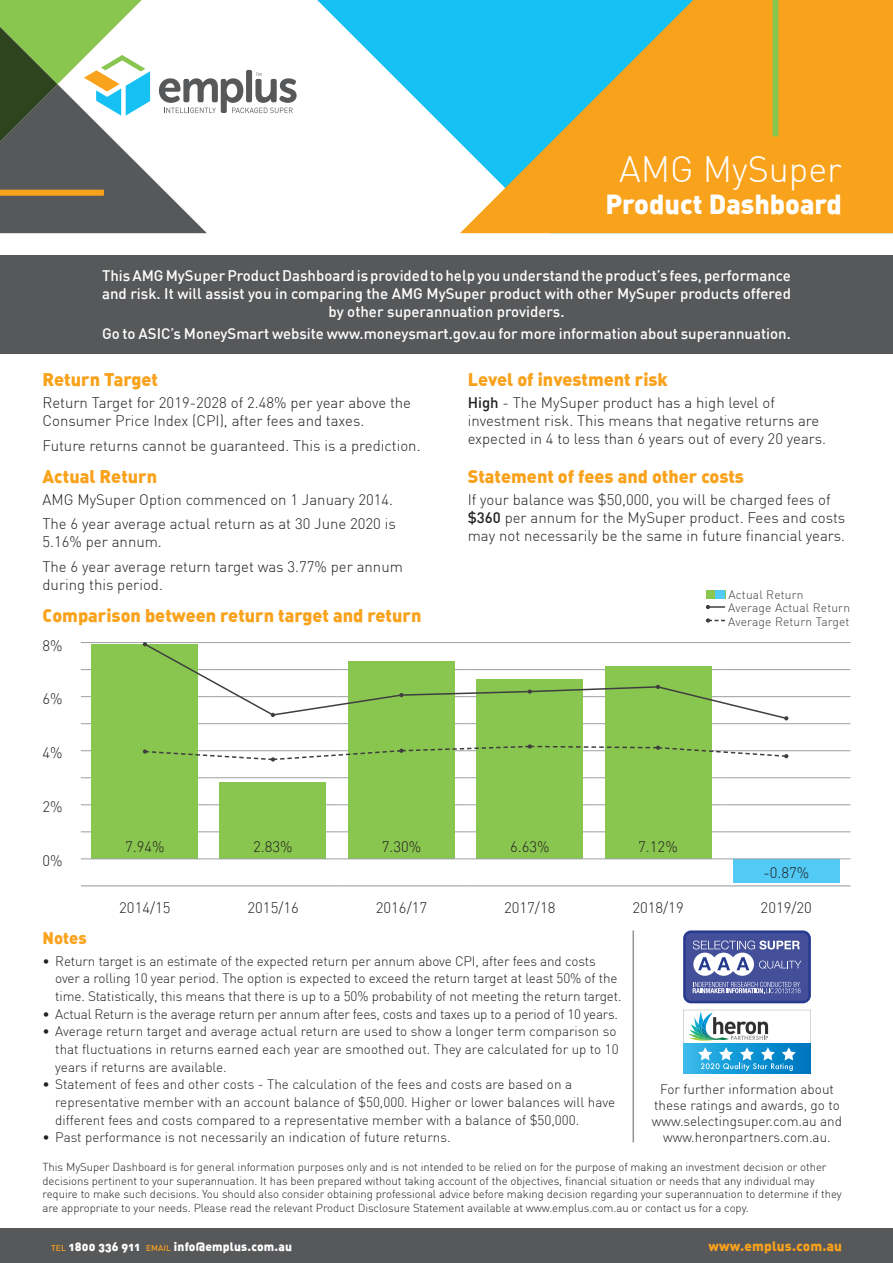
<style>
.page{position:relative;width:893px;height:1263px;background:#fff}
.page>*{position:absolute;margin:0;border:0;box-sizing:border-box;transform-origin:0 0}
.t1{font:300 36px "DIN";color:#fff}
.t2{font:27px "DIN Black Alternate";color:#fff}
.t3{font:18px "DIN Black Alternate";color:#f9a21c}
.t4{font:16.5px "DIN Black Alternate";color:#f9a21c}
.t5{font:300 15px/18px "DIN";color:#231f20}
.t6{font:500 15px/18px "DIN";color:#fff;text-align:center}
.t7{font:300 13.5px/17.7px "DIN";color:#231f20}
.t8{font:300 13.5px "DIN";letter-spacing:-.02em;color:#231f20}
.t9{font:13.5px "DIN Black Alternate";letter-spacing:.015em;color:#f9a21c}
.t10{font:300 12px/13.5px "DIN";letter-spacing:.015em;color:#3e3e3f}
.t11{font:12px "DIN Black Alternate";letter-spacing:.015em;color:#fff}
.t12{font:300 11.4px/13.6px "DIN";letter-spacing:-.005em;color:#231f20}
.s1{font-weight:500}
.s2{font-family:"DIN";font-weight:500;font-size:8.4px;color:#f9a21c}
</style>
<div class="page">
<hr style="left:81px;top:696px;width:128px;height:1px;background:#9d9fa2">
<hr style="left:722px;top:696px;width:128px;height:1px;background:#9d9fa2">
<hr style="left:81px;top:723px;width:128px;height:1px;background:#9d9fa2">
<hr style="left:209px;top:723px;width:128px;height:1px;background:#9d9fa2">
<hr style="left:337px;top:723px;width:129px;height:1px;background:#9d9fa2">
<hr style="left:466px;top:723px;width:128px;height:1px;background:#9d9fa2">
<hr style="left:594px;top:723px;width:128px;height:1px;background:#9d9fa2">
<hr style="left:722px;top:723px;width:128px;height:1px;background:#9d9fa2">
<hr style="left:81px;top:750px;width:128px;height:1px;background:#9d9fa2">
<hr style="left:722px;top:750px;width:128px;height:1px;background:#9d9fa2">
<hr style="left:81px;top:777px;width:128px;height:1px;background:#9d9fa2">
<hr style="left:209px;top:777px;width:128px;height:1px;background:#9d9fa2">
<hr style="left:337px;top:777px;width:129px;height:1px;background:#9d9fa2">
<hr style="left:466px;top:777px;width:128px;height:1px;background:#9d9fa2">
<hr style="left:594px;top:777px;width:128px;height:1px;background:#9d9fa2">
<hr style="left:722px;top:777px;width:128px;height:1px;background:#9d9fa2">
<hr style="left:81px;top:804px;width:128px;height:1px;background:#9d9fa2">
<hr style="left:209px;top:804px;width:128px;height:1px;background:#9d9fa2">
<hr style="left:337px;top:804px;width:129px;height:1px;background:#9d9fa2">
<hr style="left:466px;top:804px;width:128px;height:1px;background:#9d9fa2">
<hr style="left:594px;top:804px;width:128px;height:1px;background:#9d9fa2">
<hr style="left:722px;top:804px;width:128px;height:1px;background:#9d9fa2">
<hr style="left:81px;top:831px;width:128px;height:1px;background:#9d9fa2">
<hr style="left:209px;top:831px;width:128px;height:1px;background:#9d9fa2">
<hr style="left:337px;top:831px;width:129px;height:1px;background:#9d9fa2">
<hr style="left:466px;top:831px;width:128px;height:1px;background:#9d9fa2">
<hr style="left:594px;top:831px;width:128px;height:1px;background:#9d9fa2">
<hr style="left:722px;top:831px;width:128px;height:1px;background:#9d9fa2">
<hr style="left:81px;top:642px;width:128px;height:1px;background:#9d9fa2">
<hr style="left:722px;top:642px;width:128px;height:1px;background:#9d9fa2">
<hr style="left:81px;top:669px;width:128px;height:1px;background:#9d9fa2">
<hr style="left:722px;top:669px;width:128px;height:1px;background:#9d9fa2">
<hr style="left:81px;top:885px;width:128px;height:1px;background:#939598">
<hr style="left:209px;top:885px;width:128px;height:1px;background:#939598">
<hr style="left:337px;top:885px;width:129px;height:1px;background:#939598">
<hr style="left:466px;top:885px;width:128px;height:1px;background:#939598">
<hr style="left:594px;top:885px;width:128px;height:1px;background:#939598">
<hr style="left:722px;top:885px;width:128px;height:1px;background:#939598">
<div style="left:605px;top:666px;width:106px;height:193px;background:#89c650"></div>
<div style="left:220px;top:782px;width:106px;height:77px;background:#89c650"></div>
<div style="left:348px;top:661px;width:107px;height:198px;background:#89c650"></div>
<div style="left:477px;top:680px;width:106px;height:179px;background:#89c650"></div>
<div style="left:733px;top:859px;width:106px;height:23px;background:#51caf5"></div>
<div style="left:92px;top:644px;width:106px;height:215px;background:#89c650"></div>
<hr style="left:81px;top:858px;width:769px;height:1px;background:#9d9fa2">
<svg style="left:143px;top:642px;width:645px;height:78px"></svg>
<svg style="left:143px;top:744px;width:645px;height:17px"></svg>
<svg style="left:317px;top:0;width:143px;height:143px"></svg>
<svg style="left:460px;top:0;width:433px;height:233px;background:#bfab56"></svg>
<div style="left:772px;top:0;width:6px;height:136px;background:#89c650"></div>
<div style="left:0;top:1229px;width:893px;height:34px;background:#57585a"></div>
<div style="left:0;top:255px;width:893px;height:99px;background:#57585a"></div>
<svg style="left:0;top:0;width:297px;height:233px"></svg>
<hr style="left:632px;top:930px;width:2px;height:212px;background:#939598">
<div style="left:684px;top:932px;width:126px;height:70px;background:#444f9a;border-radius:7px"></div>
<div style="left:683px;top:930px;width:128px;height:73px;border:2px solid #263a8e;border-radius:7px"></div>
<svg style="left:693px;top:982px;width:107px;height:11px"></svg>
<svg style="left:693px;top:940px;width:108px;height:36px"></svg>
<svg style="left:683px;top:1010px;width:128px;height:64px"></svg>
<div style="left:706px;top:590px;width:19px;height:9px;background:#89c650"></div>
<div style="left:716px;top:590px;width:9px;height:9px;background:#51caf5"></div>
<svg style="left:706px;top:605px;width:19px;height:4px"></svg>
<svg style="left:706px;top:618px;width:19px;height:5px"></svg>
<h1 class="t1" style="left:619px;top:147px;width:224px">AMG MySuper</h1>
<h2 class="t2" style="left:605px;top:186px;width:238px">Product Dashboard</h2>
<p class="t6" style="left:102px;top:266px;width:690px">This AMG MySuper Product Dashboard is provided to help you understand the product’s fees, performance and risk. It will assist you in comparing the AMG MySuper product with other MySuper products offered by other superannuation providers.</p>
<p class="t6" style="left:102px;top:324px;width:690px">Go to ASIC’s MoneySmart website www.moneysmart.gov.au for more information about superannuation.</p>
<h3 class="t3" style="left:43px;top:367px;width:117px">Return Target</h3>
<p class="t5" style="left:43px;top:394px;width:370px">Return Target for 2019-2028 of 2.48% per year above the<br>Consumer Price Index (CPI), after fees and taxes.</p>
<p class="t5" style="left:43px;top:436px;width:380px">Future returns cannot be guaranteed. This is a prediction.</p>
<h3 class="t3" style="left:43px;top:464px;width:116px">Actual Return</h3>
<p class="t5" style="left:43px;top:487px;width:355px;line-height:24.3px">AMG MySuper Option commenced on 1 January 2014.<br>The 6 year average actual return as at 30 June 2020 is</p>
<p class="t5" style="left:43px;top:530px;width:362px;line-height:24.3px">5.16% per annum.<br>The 6 year average return target was 3.77% per annum</p>
<p class="t5" style="left:43px;top:575px;width:122px">during this period.</p>
<h3 class="t3" style="left:43px;top:603px;width:380px">Comparison between return target and return</h3>
<p class="t5" style="left:43px;top:636px;width:22px">8%</p>
<p class="t5" style="left:43px;top:689px;width:22px">6%</p>
<p class="t5" style="left:43px;top:743px;width:22px">4%</p>
<p class="t5" style="left:43px;top:797px;width:22px">2%</p>
<h3 class="t3" style="left:468px;top:367px;width:202px">Level of investment risk</h3>
<p class="t5" style="left:468px;top:394px;width:360px"><span class="s1">High</span> - The MySuper product has a high level of investment risk. This means that negative returns are expected in 4 to less than 6 years out of every 20 years.</p>
<h3 class="t3" style="left:468px;top:464px;width:278px">Statement of fees and other costs</h3>
<p class="t5" style="left:468px;top:490px;width:379px">If your balance was $50,000, you will be charged fees of <span class="s1">$360</span> per annum for the MySuper product. Fees and costs may not necessarily be the same in future financial years.</p>
<p class="t10" style="left:728px;top:587px;width:123px">Actual Return<br>Average Actual Return<br>Average Return Target</p>
<p class="t5" style="left:43px;top:852px;width:22px">0%</p>
<p class="t5" style="left:125px;top:838px;width:41px">7.94%</p>
<p class="t5" style="left:253px;top:838px;width:41px">2.83%</p>
<p class="t5" style="left:382px;top:838px;width:41px">7.30%</p>
<p class="t5" style="left:510px;top:838px;width:41px">6.63%</p>
<p class="t5" style="left:638px;top:838px;width:41px">7.12%</p>
<p class="t5" style="left:763px;top:863px;width:47px">-0.87%</p>
<p class="t5" style="left:119px;top:898px;width:53px">2014/15</p>
<p class="t5" style="left:248px;top:898px;width:53px">2015/16</p>
<p class="t5" style="left:376px;top:898px;width:53px">2016/17</p>
<p class="t5" style="left:504px;top:898px;width:53px">2017/18</p>
<p class="t5" style="left:632px;top:898px;width:53px">2018/19</p>
<p class="t5" style="left:761px;top:898px;width:53px">2019/20</p>
<p class="t4" style="left:43px;top:927px;width:46px">Notes</p>
<p class="t7" style="left:55px;top:952px;width:568px;text-indent:-13px">• Return target is an estimate of the expected return per annum above CPI, after fees and costs over a rolling 10 year period. The option is expected to exceed the return target at least 50% of the time. Statistically, this means that there is up to a 50% probability of not meeting the return target.</p>
<p class="t8" style="left:43px;top:1005px;width:577px">• Actual Return is the average return per annum after fees, costs and taxes up to a period of 10 years.</p>
<p class="t7" style="left:55px;top:1022px;width:565px;text-indent:-13px">• Average return target and average actual return are used to show a longer term comparison so that fluctuations in returns earned each year are smoothed out. They are calculated for up to 10 years if returns are available.</p>
<p class="t7" style="left:55px;top:1075px;width:561px;text-indent:-13px">• Statement of fees and other costs - The calculation of the fees and costs are based on a representative member with an account balance of $50,000. Higher or lower balances will have different fees and costs compared to a representative member with a balance of $50,000.</p>
<p class="t7" style="left:43px;top:1128px;width:410px">• Past performance is not necessarily an indication of future returns.</p>
<p class="t7" style="left:652px;top:1081px;width:192px;line-height:16.2px;text-align:center">For further information about these ratings and awards, go to www.selectingsuper.com.au and www.heronpartners.com.au.</p>
<p class="t12" style="left:43px;top:1160px;width:801px">This MySuper Dashboard is for general information purposes only and is not intended to be relied on for the purpose of making an investment decision or other decisions pertinent to your superannuation. It has been prepared without taking account of the objectives, financial situation or needs that any individual may require to make such decisions. You should also consider obtaining professional advice before making decision regarding your superannuation to determine if they are appropriate to your needs. Please read the relevant Product Disclosure Statement available at www.emplus.com.au or contact us for a copy.</p>
<p class="t11" style="left:51px;top:1238px;width:242px"><span class="s2">TEL</span> 1800 336 911 <span class="s2">EMAIL</span> info@emplus.com.au</p>
<p class="t9" style="left:708px;top:1237px;width:135px">www.emplus.com.au</p>
</div>
